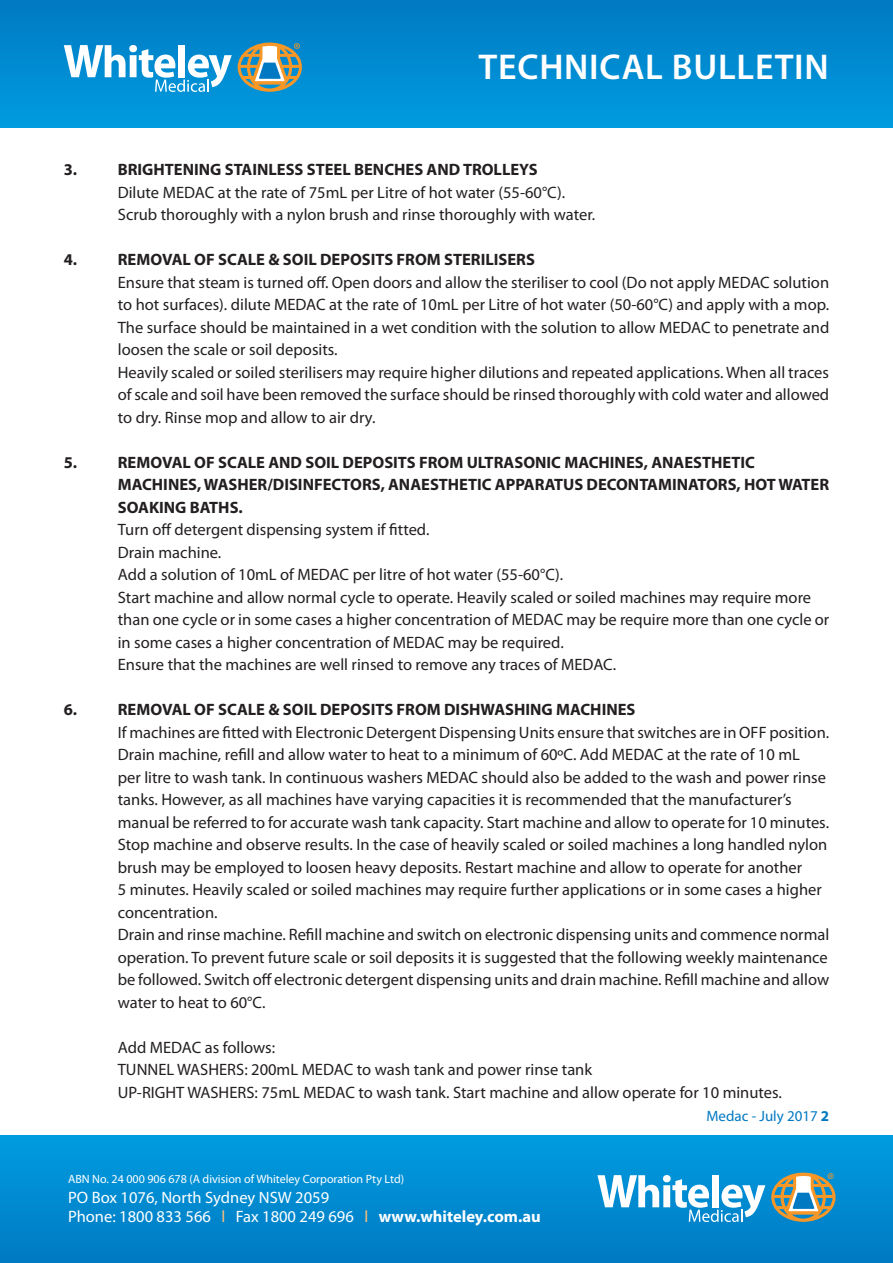
<style>
.page{position:relative;width:893px;height:1263px;background:#fff}
.page>*{position:absolute;margin:0;border:0;box-sizing:border-box;transform-origin:0 0}
.t1{font:600 36px "Myriad Pro";letter-spacing:.02em;color:#fff}
.body_copy{font:16.5px/22.5px "Myriad Pro";color:#231f20}
.body_copy-2{font:700 16.5px/22.5px "Myriad Pro";color:#231f20}
.t2{font:16.5px/19.8px "Myriad Pro";color:#fff}
.t3{font:15px "Myriad Pro";color:#0079c2}
.t4{font:12px "Myriad Pro";color:#fff}
.s1{color:#fcbe7b}
.s2{font-weight:700}
</style>
<div class="page">
<div style="left:0;top:1135px;width:893px;height:128px;background:linear-gradient(to bottom,#009ce0,#007ac2)"></div>
<div style="left:0;top:0;width:893px;height:128px;background:linear-gradient(to bottom,#0079c2,#009cdf)"></div>
<svg style="left:64px;top:45px;width:168px;height:47px"></svg>
<svg style="left:238px;top:43px;width:64px;height:49px;background:#879d8f"></svg>
<svg style="left:597px;top:1175px;width:168px;height:47px"></svg>
<svg style="left:771px;top:1172px;width:65px;height:50px;background:#829c91"></svg>
<h1 class="t1" style="left:479px;top:44px;width:352px">TECHNICAL BULLETIN</h1>
<p class="body_copy-2" style="left:64px;top:158px;width:15px">3.</p>
<p class="body_copy-2" style="left:118px;top:158px;width:421px">BRIGHTENING STAINLESS STEEL BENCHES AND TROLLEYS</p>
<p class="body_copy" style="left:118px;top:181px;width:449px">Dilute MEDAC at the rate of 75mL per Litre of hot water (55-60°C).</p>
<p class="body_copy" style="left:118px;top:203px;width:479px">Scrub thoroughly with a nylon brush and rinse thoroughly with water.</p>
<p class="body_copy-2" style="left:64px;top:248px;width:15px">4.</p>
<p class="body_copy-2" style="left:118px;top:248px;width:419px">REMOVAL OF SCALE &amp; SOIL DEPOSITS FROM STERILISERS</p>
<p class="body_copy" style="left:118px;top:271px;width:713px">Ensure that steam is turned off. Open doors and allow the steriliser to cool (Do not apply MEDAC solution</p>
<p class="body_copy" style="left:118px;top:293px;width:713px">to hot surfaces). dilute MEDAC at the rate of 10mL per Litre of hot water (50-60°C) and apply with a mop.</p>
<p class="body_copy" style="left:118px;top:316px;width:713px">The surface should be maintained in a wet condition with the solution to allow MEDAC to penetrate and</p>
<p class="body_copy" style="left:118px;top:338px;width:221px">loosen the scale or soil deposits.</p>
<p class="body_copy" style="left:118px;top:361px;width:713px">Heavily scaled or soiled sterilisers may require higher dilutions and repeated applications. When all traces</p>
<p class="body_copy" style="left:118px;top:383px;width:713px">of scale and soil have been removed the surface should be rinsed thoroughly with cold water and allowed</p>
<p class="body_copy" style="left:118px;top:406px;width:259px">to dry. Rinse mop and allow to air dry.</p>
<p class="body_copy-2" style="left:64px;top:450px;width:15px">5.</p>
<p class="body_copy-2" style="left:118px;top:450px;width:713px">REMOVAL OF SCALE AND SOIL DEPOSITS FROM ULTRASONIC MACHINES, ANAESTHETIC<br>MACHINES, WASHER/DISINFECTORS, ANAESTHETIC APPARATUS DECONTAMINATORS, HOT WATER</p>
<p class="body_copy-2" style="left:118px;top:495px;width:127px">SOAKING BATHS.</p>
<p class="body_copy" style="left:118px;top:518px;width:313px">Turn off detergent dispensing system if fitted.</p>
<p class="body_copy" style="left:118px;top:541px;width:105px">Drain machine.</p>
<p class="body_copy" style="left:118px;top:563px;width:447px">Add a solution of 10mL of MEDAC per litre of hot water (55-60°C).</p>
<p class="body_copy" style="left:118px;top:586px;width:713px">Start machine and allow normal cycle to operate. Heavily scaled or soiled machines may require more than one cycle or in some cases a higher concentration of MEDAC may be require more than one cycle or</p>
<p class="body_copy" style="left:118px;top:631px;width:447px">in some cases a higher concentration of MEDAC may be required.</p>
<p class="body_copy" style="left:118px;top:653px;width:500px">Ensure that the machines are well rinsed to remove any traces of MEDAC.</p>
<p class="body_copy-2" style="left:64px;top:698px;width:15px">6.</p>
<p class="body_copy-2" style="left:118px;top:698px;width:519px">REMOVAL OF SCALE &amp; SOIL DEPOSITS FROM DISHWASHING MACHINES</p>
<p class="body_copy" style="left:118px;top:721px;width:713px">If machines are fitted with Electronic Detergent Dispensing Units ensure that switches are in OFF position.</p>
<p class="body_copy" style="left:118px;top:743px;width:713px">Drain machine, refill and allow water to heat to a minimum of 60ºC. Add MEDAC at the rate of 10 mL<br>per litre to wash tank. In continuous washers MEDAC should also be added to the wash and power rinse tanks. However, as all machines have varying capacities it is recommended that the manufacturer’s manual be referred to for accurate wash tank capacity. Start machine and allow to operate for 10 minutes.</p>
<p class="body_copy" style="left:118px;top:833px;width:711px">Stop machine and observe results. In the case of heavily scaled or soiled machines a long handled nylon</p>
<p class="body_copy" style="left:118px;top:856px;width:706px">brush may be employed to loosen heavy deposits. Restart machine and allow to operate for another<br>5 minutes. Heavily scaled or soiled machines may require further applications or in some cases a higher</p>
<p class="body_copy" style="left:118px;top:901px;width:101px">concentration.</p>
<p class="body_copy" style="left:118px;top:923px;width:713px">Drain and rinse machine. Refill machine and switch on electronic dispensing units and commence normal</p>
<p class="body_copy" style="left:118px;top:946px;width:711px">operation. To prevent future scale or soil deposits it is suggested that the following weekly maintenance</p>
<p class="body_copy" style="left:118px;top:968px;width:713px">be followed. Switch off electronic detergent dispensing units and drain machine. Refill machine and allow</p>
<p class="body_copy" style="left:118px;top:991px;width:149px">water to heat to 60°C.</p>
<p class="body_copy" style="left:118px;top:1036px;width:159px">Add MEDAC as follows:</p>
<p class="body_copy" style="left:118px;top:1058px;width:476px">TUNNEL WASHERS: 200mL MEDAC to wash tank and power rinse tank</p>
<p class="body_copy" style="left:118px;top:1081px;width:666px">UP-RIGHT WASHERS: 75mL MEDAC to wash tank. Start machine and allow operate for 10 minutes.</p>
<p class="t4" style="left:68px;top:1171px;width:338px">ABN No. 24 000 906 678 (A division of Whiteley Corporation Pty Ltd)</p>
<p class="t2" style="left:68px;top:1187px;width:474px">PO Box 1076, North Sydney NSW 2059<br>Phone: 1800 833 566 <span class="s1">l</span> Fax 1800 249 696 <span class="s1">l</span> <span class="s2">www.whiteley.com.au</span></p>
<p class="t3" style="left:706px;top:1107px;width:124px">Medac - July 2017 <span class="s2">2</span></p>
</div>
